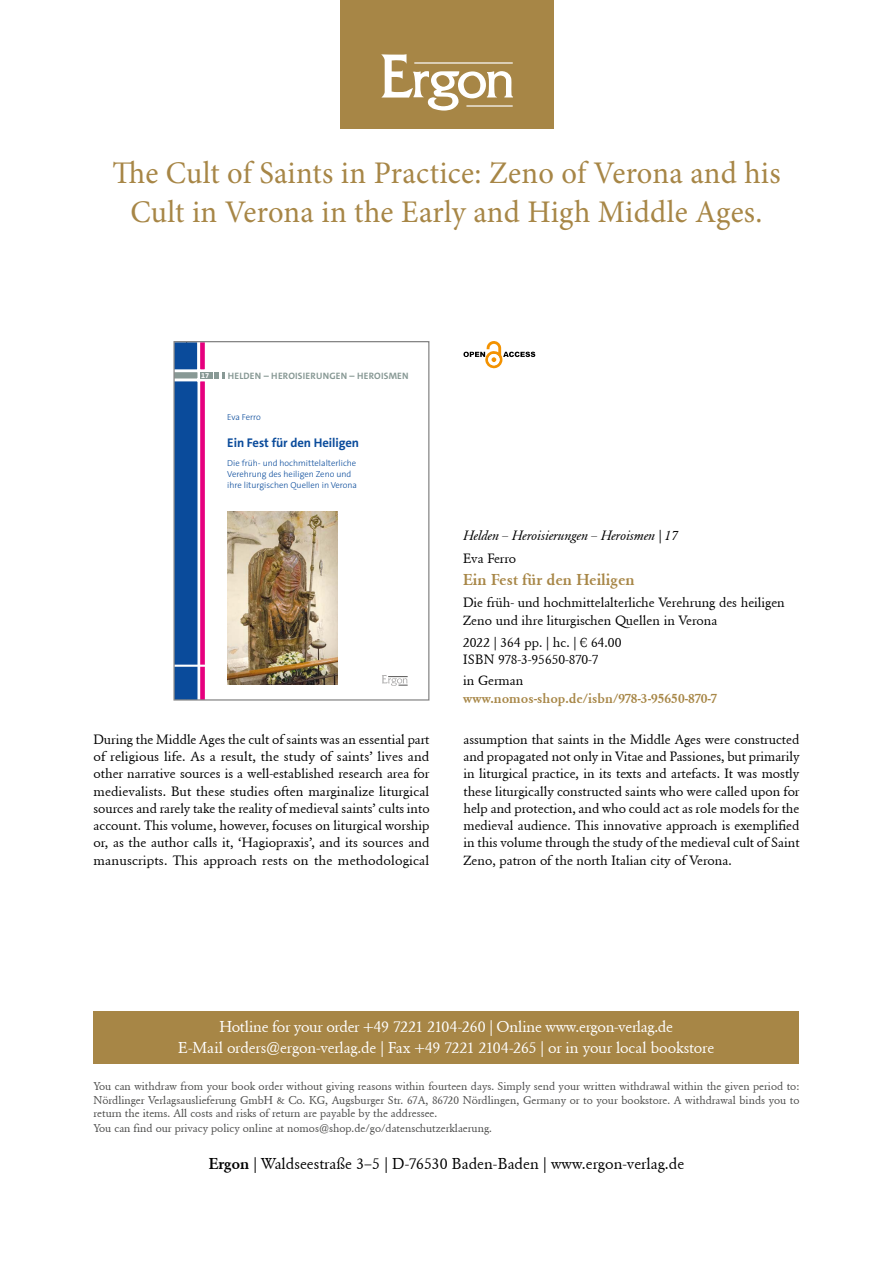
<style>
.page{position:relative;width:893px;height:1263px;background:#fff}
.page>*{position:absolute;margin:0;border:0;box-sizing:border-box;transform-origin:0 0}
.t1{font:31.5px/39px "Minion Pro";letter-spacing:.005em;color:#a78646;text-align:center}
.t2{font:15.75px/21px "Ergon Unicode";letter-spacing:-.015em;color:#fff;text-align:center}
.t3{font:15.75px "Ergon Unicode";color:#000}
.t4{font:700 15.75px "Ergon Unicode";color:#a78646}
.t5{font:13.5px/17.2px "Ergon Unicode";color:#000}
.t6{font:700 13.5px "Ergon Unicode";color:#a78646}
.t7{font:italic 13.5px "Ergon Unicode";color:#000}
.t8{font:700 12.6px "The Sans C5";letter-spacing:-.005em;color:#0a4b9b}
.t9{font:11.25px/13.5px "Ergon Unicode";color:#4a4a49;text-align:justify}
.t10{font:700 9.3px "The Sans C5";letter-spacing:.02em;color:#889995}
.t11{font:300 8.7px/11.1px "The Sans";color:#0a4b9b}
.t12{font:700 7.35px "The Sans C5";color:#fff}
.s1{font-weight:700}
</style>
<div class="page">
<div style="left:94px;top:1011px;width:705px;height:52px;background:#a78646"></div>
<div style="left:340px;top:0;width:214px;height:129px;background:#a78646"></div>
<svg style="left:381px;top:54px;width:132px;height:57px"></svg>
<hr style="left:466px;top:105px;width:47px;height:2px;background:#fff">
<hr style="left:414px;top:62px;width:99px;height:2px;background:#fff">
<div style="left:200px;top:372px;width:12px;height:6px;background:#889995"></div>
<img style="left:227px;top:511px;width:111px;height:173px">
<svg style="left:382px;top:675px;width:26px;height:11px"></svg>
<svg style="left:215px;top:372px;width:9px;height:6px"></svg>
<svg style="left:175px;top:343px;width:33px;height:356px"></svg>
<div style="left:173px;top:341px;width:256px;height:360px;border:1px solid #878787"></div>
<svg style="left:463px;top:341px;width:72px;height:28px"></svg>
<h1 class="t1" style="left:112px;top:155px;width:670px">The Cult of Saints in Practice: Zeno of Verona and his<br>Cult in Verona in the Early and High Middle Ages.</h1>
<p class="t12" style="left:201px;top:370px;width:9px">17</p>
<p class="t10" style="left:228px;top:369px;width:182px">HELDEN – HEROISIERUNGEN – HEROISMEN</p>
<p class="t11" style="left:227px;top:411px;width:35px">Eva Ferro</p>
<p class="t8" style="left:227px;top:434px;width:133px">Ein Fest für den Heiligen</p>
<p class="t11" style="left:227px;top:457px;width:131px">Die früh- und hochmittelalterliche<br>Verehrung des heiligen Zeno und ihre liturgischen Quellen in Verona</p>
<p class="t7" style="left:463px;top:527px;width:216px">Helden – Heroisierungen – Heroismen | 17</p>
<p class="t5" style="left:463px;top:549px;width:55px">Eva Ferro</p>
<p class="t4" style="left:463px;top:569px;width:173px">Ein Fest für den Heiligen</p>
<p class="t5" style="left:463px;top:593px;width:323px;line-height:18px">Die früh- und hochmittelalterliche Verehrung des heiligen<br>Zeno und ihre liturgischen Quellen in Verona</p>
<p class="t5" style="left:463px;top:633px;width:160px">2022 | 364 pp. | hc. | € 64.00<br>ISBN 978-3-95650-870-7</p>
<p class="t5" style="left:463px;top:672px;width:62px">in German</p>
<p class="t6" style="left:463px;top:689px;width:256px">www.nomos-shop.de/isbn/978-3-95650-870-7</p>
<p class="t5" style="left:94px;top:730px;width:338px;text-align:justify">During the Middle Ages the cult of saints was an essential part of religious life. As a result, the study of saints’ lives and other narrative sources is a well-established research area for medievalists. But these studies often marginalize liturgical sources and rarely take the reality of medieval saints’ cults into account. This volume, however, focuses on liturgical worship or, as the author calls it, ‘Hagiopraxis’, and its sources and manuscripts. This approach rests on the methodological</p>
<p class="t5" style="left:463px;top:730px;width:338px;text-align:justify">assumption that saints in the Middle Ages were constructed and propagated not only in Vitae and Passiones, but primarily in liturgical practice, in its texts and artefacts. It was mostly these liturgically constructed saints who were called upon for help and protection, and who could act as role models for the medieval audience. This innovative approach is exemplified in this volume through the study of the medieval cult of Saint Zeno, patron of the north Italian city of Verona.</p>
<p class="t2" style="left:178px;top:1016px;width:538px">Hotline for your order +49 7221 2104-260 | Online www.ergon-verlag.de<br>E-Mail orders@ergon-verlag.de | Fax +49 7221 2104-265 | or in your local bookstore</p>
<p class="t9" style="left:94px;top:1079px;width:707px">You can withdraw from your book order without giving reasons within fourteen days. Simply send your written withdrawal within the given period to:<br>Nördlinger Verlagsauslieferung GmbH &amp; Co. KG, Augsburger Str. 67A, 86720 Nördlingen, Germany or to your bookstore. A withdrawal binds you to return the items. All costs and risks of return are payable by the addressee.</p>
<p class="t9" style="left:94px;top:1121px;width:400px">You can find our privacy policy online at nomos@shop.de/go/datenschutzerklaerung.</p>
<p class="t3" style="left:209px;top:1153px;width:477px"><span class="s1">Ergon</span> | Waldseestraße 3–5 | D-76530 Baden-Baden | www.ergon-verlag.de</p>
</div>
